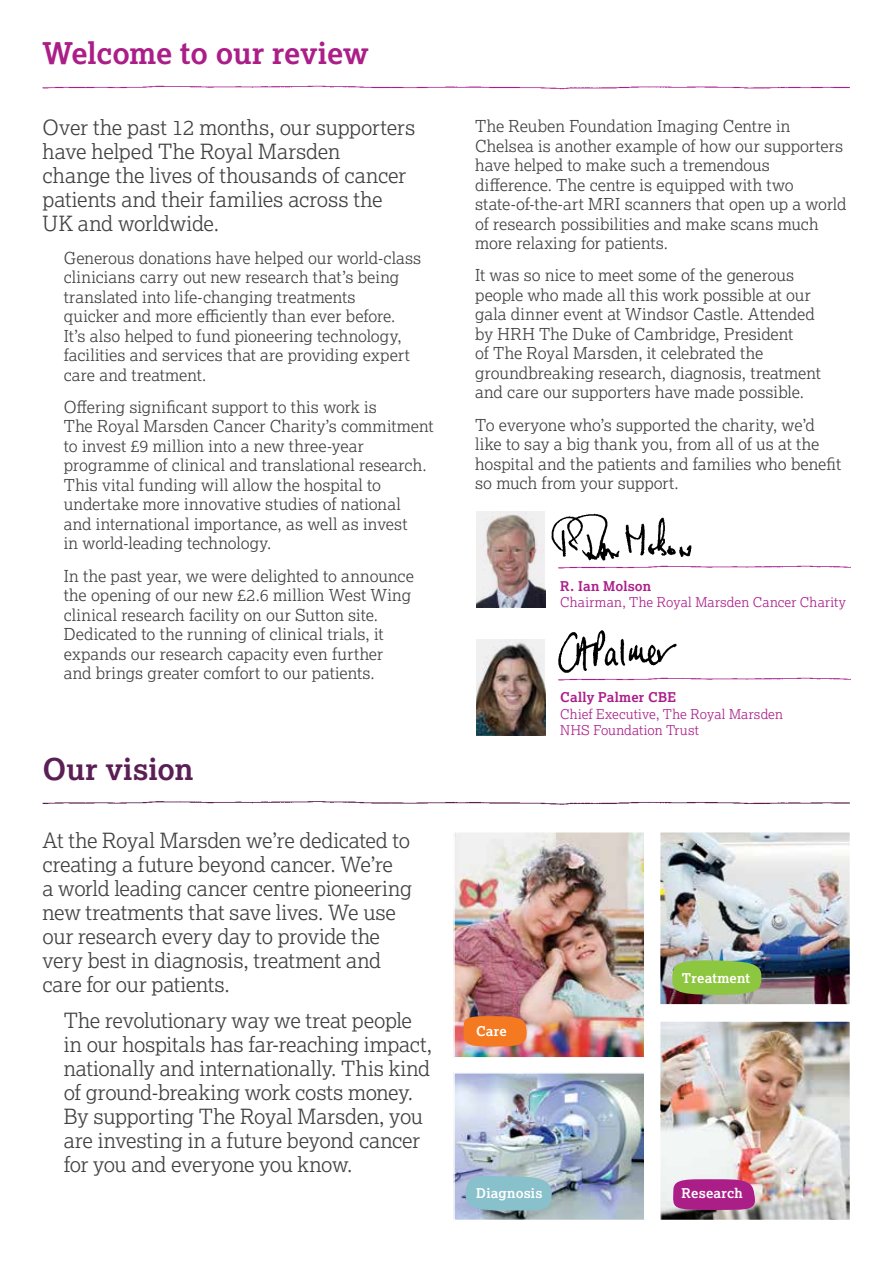
<style>
.page{position:relative;width:893px;height:1263px;background:#fff}
.page>*{position:absolute;margin:0;border:0;box-sizing:border-box;transform-origin:0 0}
.t1{font:700 30px "Lexia";letter-spacing:-.005em;color:#ab1e88}
.t2{font:700 30px "Lexia";color:#5a1f54}
.t3{font:300 21px/24px "Lexia";letter-spacing:-.01em;color:#414042}
.t4{font:300 16.5px/19.5px "Lexia";color:#414042}
.t5{font:300 13.5px/16.5px "Lexia";letter-spacing:.015em;color:#ab1e88}
.t6{font:700 13.5px "Lexia";letter-spacing:.015em;color:#fff}
.t7{font:700 13.5px "Lexia";letter-spacing:.015em;color:#ab1e88}
</style>
<div class="page">
<img style="left:42px;top:85px;width:808px;height:5px">
<img style="left:42px;top:801px;width:808px;height:4px">
<img style="left:708px;top:565px;width:142px;height:3px">
<img style="left:544px;top:511px;width:164px;height:58px">
<img style="left:680px;top:677px;width:170px;height:3px">
<img style="left:558px;top:630px;width:122px;height:51px">
<img style="left:662px;top:1023px;width:186px;height:195px">
<div style="left:659px;top:1020px;width:192px;height:201px;border:2px solid #fff"></div>
<img style="left:456px;top:1075px;width:186px;height:143px">
<div style="left:453px;top:1072px;width:192px;height:149px;border:2px solid #fff"></div>
<img style="left:662px;top:834px;width:186px;height:168px">
<div style="left:659px;top:831px;width:192px;height:174px;border:2px solid #fff"></div>
<img style="left:456px;top:834px;width:186px;height:221px">
<div style="left:453px;top:831px;width:192px;height:227px;border:2px solid #fff"></div>
<svg style="left:670px;top:1178px;width:88px;height:34px;background:#b03f90"></svg>
<svg style="left:464px;top:1172px;width:89px;height:41px;background:#8fbbc8"></svg>
<svg style="left:461px;top:1016px;width:67px;height:31px;background:#ed7c32"></svg>
<svg style="left:672px;top:960px;width:89px;height:35px;background:#8abc48"></svg>
<img style="left:476px;top:512px;width:69px;height:95px">
<img style="left:476px;top:639px;width:69px;height:96px">
<h1 class="t1" style="left:43px;top:35px;width:328px">Welcome to our review</h1>
<p class="t3" style="left:43px;top:115px;width:374px">Over the past 12 months, our supporters have helped The Royal Marsden<br>change the lives of thousands of cancer patients and their families across the<br>UK and worldwide.</p>
<p class="t4" style="left:64px;top:247px;width:359px">Generous donations have helped our world‑class clinicians carry out new research that’s being translated into life‑changing treatments<br>quicker and more efficiently than ever before.<br>It’s also helped to fund pioneering technology, facilities and services that are providing expert care and treatment.</p>
<p class="t4" style="left:64px;top:397px;width:371px">Offering significant support to this work is<br>The Royal Marsden Cancer Charity’s commitment to invest £9 million into a new three‑year programme of clinical and translational research.<br>This vital funding will allow the hospital to undertake more innovative studies of national<br>and international importance, as well as invest<br>in world‑leading technology.</p>
<p class="t4" style="left:64px;top:565px;width:352px">In the past year, we were delighted to announce the opening of our new £2.6 million West Wing clinical research facility on our Sutton site.<br>Dedicated to the running of clinical trials, it expands our research capacity even further and brings greater comfort to our patients.</p>
<h1 class="t2" style="left:43px;top:750px;width:152px">Our vision</h1>
<p class="t3" style="left:43px;top:827px;width:371px">At the Royal Marsden we’re dedicated to creating a future beyond cancer. We’re<br>a world leading cancer centre pioneering new treatments that save lives. We use our research every day to provide the very best in diagnosis, treatment and care for our patients.</p>
<p class="t3" style="left:64px;top:1008px;width:370px">The revolutionary way we treat people in our hospitals has far‑reaching impact, nationally and internationally. This kind of ground‑breaking work costs money.<br>By supporting The Royal Marsden, you are investing in a future beyond cancer for you and everyone you know.</p>
<p class="t4" style="left:475px;top:116px;width:373px">The Reuben Foundation Imaging Centre in Chelsea is another example of how our supporters have helped to make such a tremendous difference. The centre is equipped with two state‑of‑the‑art MRI scanners that open up a world of research possibilities and make scans much more relaxing for patients.</p>
<p class="t4" style="left:475px;top:265px;width:347px">It was so nice to meet some of the generous people who made all this work possible at our gala dinner event at Windsor Castle. Attended by HRH The Duke of Cambridge, President<br>of The Royal Marsden, it celebrated the groundbreaking research, diagnosis, treatment and care our supporters have made possible.</p>
<p class="t4" style="left:475px;top:414px;width:368px">To everyone who’s supported the charity, we’d like to say a big thank you, from all of us at the hospital and the patients and families who benefit so much from your support.</p>
<p class="t7" style="left:560px;top:577px;width:93px">R. Ian Molson</p>
<p class="t5" style="left:560px;top:593px;width:287px">Chairman, The Royal Marsden Cancer Charity</p>
<p class="t7" style="left:560px;top:689px;width:118px">Cally Palmer CBE</p>
<p class="t5" style="left:560px;top:705px;width:224px">Chief Executive, The Royal Marsden<br>NHS Foundation Trust</p>
<p class="t6" style="left:476px;top:1022px;width:32px">Care</p>
<p class="t6" style="left:682px;top:969px;width:70px">Treatment</p>
<p class="t6" style="left:476px;top:1185px;width:68px">Diagnosis</p>
<p class="t6" style="left:682px;top:1185px;width:63px">Research</p>
</div>
